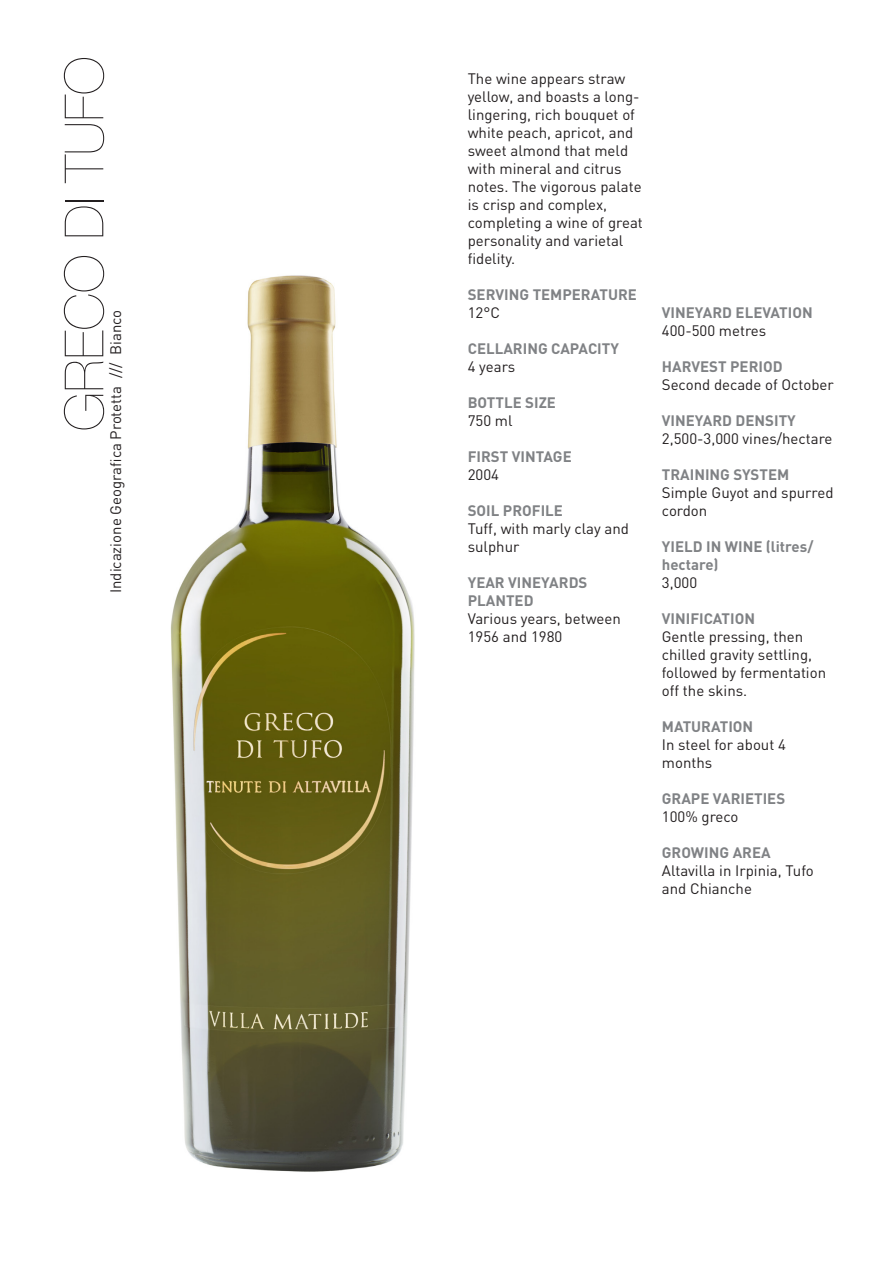
<style>
.page{position:relative;width:893px;height:1263px;background:#fff}
.page>*{position:absolute;margin:0;border:0;box-sizing:border-box;transform-origin:0 0}
.t1{font:200 54px "Helvetica Neue";color:#231f20}
.t2{font:15px/18px "DIN";color:#231f20}
.t3{font:700 15px/18px "DIN";color:#808285}
</style>
<div class="page">
<img style="left:170px;top:275px;width:245px;height:897px">
<p class="t1" style="left:42px;top:431px;width:376px;rotate:-90deg">GRECO DI TUFO</p>
<p class="t2" style="left:107px;top:593px;width:285px;rotate:-90deg">Indicazione Geografica Protetta /// Bianco</p>
<p class="t2" style="left:468px;top:70px;width:177px">The wine appears straw yellow, and boasts a long&shy;lingering, rich bouquet of white peach, apricot, and sweet almond that meld with mineral and citrus notes. The vigorous palate is crisp and complex, completing a wine of great personality and varietal fidelity.</p>
<p class="t3" style="left:468px;top:285px;width:171px">SERVING TEMPERATURE</p>
<p class="t2" style="left:468px;top:304px;width:34px">12°C</p>
<p class="t3" style="left:468px;top:339px;width:153px">CELLARING CAPACITY</p>
<p class="t2" style="left:468px;top:358px;width:49px">4 years</p>
<p class="t3" style="left:468px;top:393px;width:90px">BOTTLE SIZE</p>
<p class="t2" style="left:468px;top:412px;width:46px">750 ml</p>
<p class="t3" style="left:468px;top:447px;width:105px">FIRST VINTAGE</p>
<p class="t2" style="left:468px;top:466px;width:33px">2004</p>
<p class="t3" style="left:468px;top:501px;width:97px">SOIL PROFILE</p>
<p class="t2" style="left:468px;top:520px;width:163px">Tuff, with marly clay and sulphur</p>
<p class="t3" style="left:468px;top:573px;width:121px">YEAR VINEYARDS<br>PLANTED</p>
<p class="t2" style="left:468px;top:610px;width:155px">Various years, between<br>1956 and 1980</p>
<p class="t3" style="left:662px;top:303px;width:152px">VINEYARD ELEVATION</p>
<p class="t2" style="left:662px;top:322px;width:106px">400-500 metres</p>
<p class="t3" style="left:662px;top:357px;width:122px">HARVEST PERIOD</p>
<p class="t2" style="left:662px;top:376px;width:173px">Second decade of October</p>
<p class="t3" style="left:662px;top:411px;width:135px">VINEYARD DENSITY</p>
<p class="t2" style="left:662px;top:430px;width:172px">2,500-3,000 vines/hectare</p>
<p class="t3" style="left:662px;top:465px;width:129px">TRAINING SYSTEM</p>
<p class="t2" style="left:662px;top:484px;width:173px">Simple Guyot and spurred cordon</p>
<p class="t3" style="left:662px;top:537px;width:153px">YIELD IN WINE (litres/ hectare)</p>
<p class="t2" style="left:662px;top:574px;width:37px">3,000</p>
<p class="t3" style="left:662px;top:609px;width:95px">VINIFICATION</p>
<p class="t2" style="left:662px;top:628px;width:166px">Gentle pressing, then chilled gravity settling, followed by fermentation off the skins.</p>
<p class="t3" style="left:662px;top:717px;width:93px">MATURATION</p>
<p class="t2" style="left:662px;top:736px;width:126px">In steel for about 4 months</p>
<p class="t3" style="left:662px;top:789px;width:125px">GRAPE VARIETIES</p>
<p class="t2" style="left:662px;top:808px;width:78px">100% greco</p>
<p class="t3" style="left:662px;top:843px;width:110px">GROWING AREA</p>
<p class="t2" style="left:662px;top:862px;width:153px">Altavilla in Irpinia, Tufo and Chianche</p>
</div>
